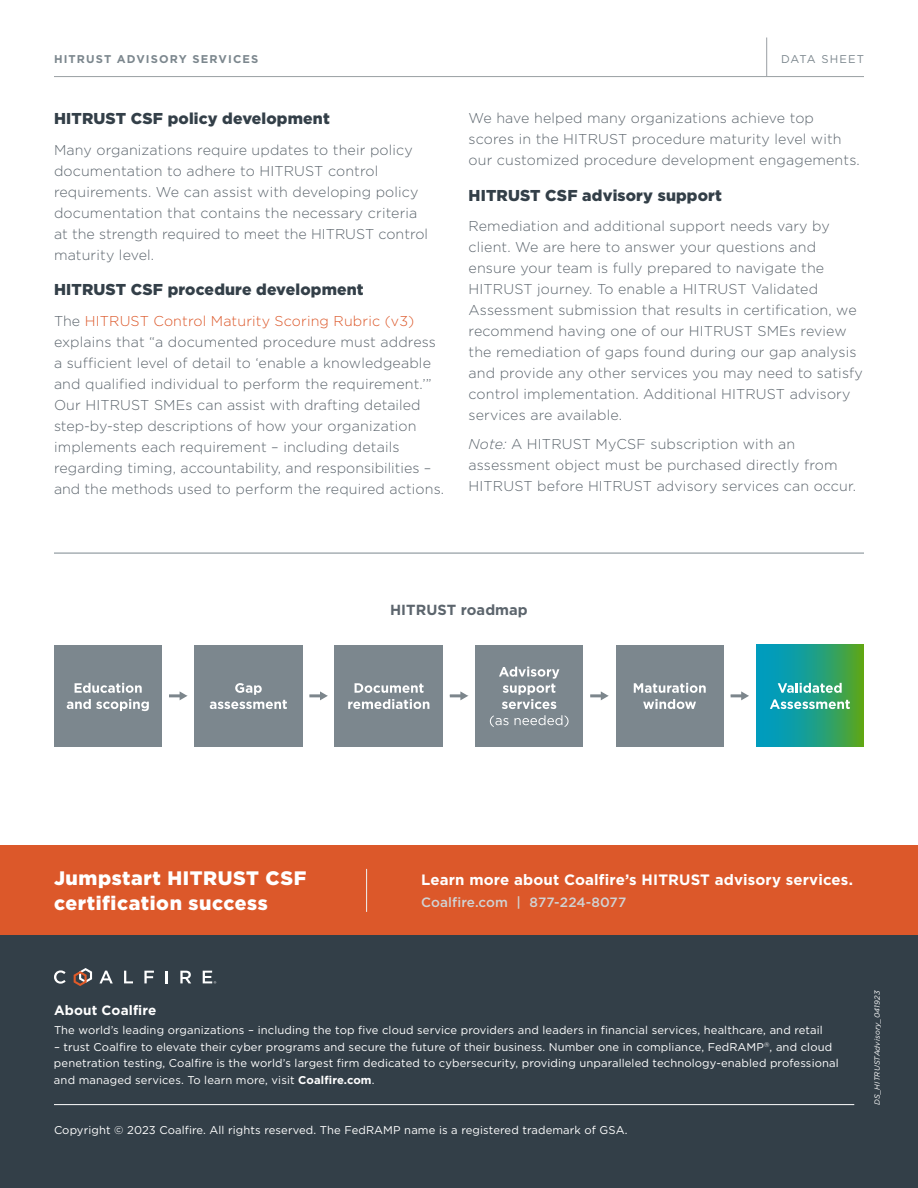
<style>
.page{position:relative;width:918px;height:1188px;background:#fff}
.page>*{position:absolute;margin:0;border:0;box-sizing:border-box;transform-origin:0 0}
.t1{font:900 19.5px/25.5px "Gotham";letter-spacing:.03em;color:#fff}
.t2{font:900 15.75px "Gotham";letter-spacing:.01em;color:#333f48}
.t3{font:700 15px "Gotham";letter-spacing:.01em;color:#fff}
.t4{font:700 14.7px "Gotham";letter-spacing:.005em;color:#5c656d}
.t5{font:300 14.25px/21px "Gotham";letter-spacing:.01em;color:#5c656d}
.t6{font:500 13.5px "Gotham";letter-spacing:.01em;color:#d0d3d4}
.t7{font:700 13.5px "Gotham";letter-spacing:.01em;color:#fff}
.t8{font:11.25px/16.5px "Gotham";letter-spacing:.01em;color:#fff}
.t9{font:700 11.25px "Gotham";letter-spacing:.1em;color:#7c878e}
.t10{font:11.25px "Gotham";letter-spacing:.1em;color:#7c878e}
.t11{font:italic 7.5px "Gotham";letter-spacing:.015em;color:#fff}
.s1{color:#dc582a}
.s2{font-style:italic}
.s3{font-weight:700}
</style>
<div class="page">
<div style="left:0;top:935px;width:918px;height:253px;background:#333f48"></div>
<div style="left:0;top:846px;width:918px;height:89px;background:#dc582a"></div>
<hr style="left:54px;top:76px;width:810px;height:1px;background:#999fa3">
<hr style="left:766px;top:38px;width:1px;height:38px;background:#999fa3">
<hr style="left:54px;top:1104px;width:800px;height:1px;background:#fff">
<hr style="left:366px;top:869px;width:1px;height:43px;background:#eff2f3">
<hr style="left:54px;top:553px;width:810px;height:1px;background:#7c878e">
<svg style="left:54px;top:970px;width:12px;height:14px"></svg>
<svg style="left:99px;top:971px;width:14px;height:12px"></svg>
<svg style="left:124px;top:971px;width:9px;height:12px"></svg>
<svg style="left:144px;top:971px;width:10px;height:12px"></svg>
<svg style="left:166px;top:971px;width:2px;height:12px"></svg>
<svg style="left:180px;top:971px;width:11px;height:12px"></svg>
<svg style="left:74px;top:968px;width:18px;height:18px"></svg>
<svg style="left:203px;top:971px;width:13px;height:13px"></svg>
<div style="left:54px;top:645px;width:108px;height:102px;background:#7c878e"></div>
<div style="left:194px;top:645px;width:108px;height:102px;background:#7c878e"></div>
<div style="left:335px;top:645px;width:108px;height:102px;background:#7c878e"></div>
<svg style="left:756px;top:645px;width:108px;height:102px;background:#219f81"></svg>
<div style="left:616px;top:645px;width:108px;height:102px;background:#7c878e"></div>
<div style="left:475px;top:645px;width:108px;height:102px;background:#7c878e"></div>
<svg style="left:169px;top:691px;width:18px;height:9px"></svg>
<svg style="left:309px;top:691px;width:19px;height:9px"></svg>
<svg style="left:450px;top:691px;width:18px;height:9px"></svg>
<svg style="left:590px;top:691px;width:19px;height:9px"></svg>
<svg style="left:731px;top:691px;width:18px;height:9px"></svg>
<svg style="left:75px;top:683px;width:67px;height:10px"></svg>
<svg style="left:67px;top:699px;width:82px;height:12px"></svg>
<svg style="left:210px;top:683px;width:77px;height:26px"></svg>
<svg style="left:355px;top:683px;width:69px;height:10px"></svg>
<svg style="left:348px;top:699px;width:81px;height:10px"></svg>
<svg style="left:634px;top:683px;width:72px;height:10px"></svg>
<svg style="left:643px;top:699px;width:53px;height:10px"></svg>
<svg style="left:778px;top:683px;width:64px;height:10px"></svg>
<svg style="left:770px;top:699px;width:80px;height:10px"></svg>
<svg style="left:499px;top:667px;width:60px;height:42px"></svg>
<svg style="left:490px;top:715px;width:19px;height:12px"></svg>
<svg style="left:515px;top:715px;width:54px;height:12px"></svg>
<p class="t9" style="left:54px;top:52px;width:206px">HITRUST ADVISORY SERVICES</p>
<p class="t2" style="left:54px;top:110px;width:277px">HITRUST CSF policy development</p>
<p class="t5" style="left:54px;top:139px;width:376px">Many organizations require updates to their policy documentation to adhere to HITRUST control requirements. We can assist with developing policy documentation that contains the necessary criteria at the strength required to meet the HITRUST control maturity level.</p>
<p class="t2" style="left:54px;top:281px;width:311px">HITRUST CSF procedure development</p>
<p class="t5" style="left:54px;top:310px;width:392px">The <span class="s1">HITRUST Control Maturity Scoring Rubric (v3) </span>explains that “a documented procedure must address a sufficient level of detail to ‘enable a knowledgeable and qualified individual to perform the requirement.’” Our HITRUST SMEs can assist with drafting detailed step-by-step descriptions of how your organization implements each requirement – including details regarding timing, accountability, and responsibilities – and the methods used to perform the required actions.</p>
<p class="t10" style="left:781px;top:52px;width:84px">DATA SHEET</p>
<p class="t5" style="left:469px;top:107px;width:393px">We have helped many organizations achieve top scores in the HITRUST procedure maturity level with our customized procedure development engagements.</p>
<p class="t2" style="left:469px;top:186px;width:255px">HITRUST CSF advisory support</p>
<p class="t5" style="left:469px;top:216px;width:396px">Remediation and additional support needs vary by client. We are here to answer your questions and ensure your team is fully prepared to navigate the HITRUST journey. To enable a HITRUST Validated Assessment submission that results in certification, we recommend having one of our HITRUST SMEs review the remediation of gaps found during our gap analysis and provide any other services you may need to satisfy control implementation. Additional HITRUST advisory services are available.</p>
<p class="t5" style="left:469px;top:434px;width:389px"><span class="s2">Note:</span> A HITRUST MyCSF subscription with an assessment object must be purchased directly from<br>HITRUST before HITRUST advisory services can occur.</p>
<p class="t4" style="left:390px;top:601px;width:139px">HITRUST roadmap</p>
<h1 class="t1" style="left:54px;top:865px;width:254px">Jumpstart HITRUST CSF certification success</h1>
<p class="t3" style="left:421px;top:871px;width:433px">Learn more about Coalfire’s HITRUST advisory services.</p>
<p class="t6" style="left:421px;top:895px;width:207px">Coalfire.com | 877-224-8077</p>
<p class="t7" style="left:54px;top:1002px;width:104px">About Coalfire</p>
<p class="t8" style="left:54px;top:1022px;width:770px">The world’s leading organizations – including the top five cloud service providers and leaders in financial services, healthcare, and retail</p>
<p class="t8" style="left:54px;top:1038px;width:786px">– trust Coalfire to elevate their cyber programs and secure the future of their business. Number one in compliance, FedRAMP<sup>®</sup>, and cloud penetration testing, Coalfire is the world’s largest firm dedicated to cybersecurity, providing unparalleled technology-enabled professional and managed services. To learn more, visit <span class="s3">Coalfire.com</span>.</p>
<p class="t8" style="left:54px;top:1121px;width:575px">Copyright © 2023 Coalfire. All rights reserved. The FedRAMP name is a registered trademark of GSA.</p>
<p class="t11" style="left:873px;top:1105px;width:116px;rotate:-90deg">DS_HITRUSTAdvisory_041923</p>
</div>
